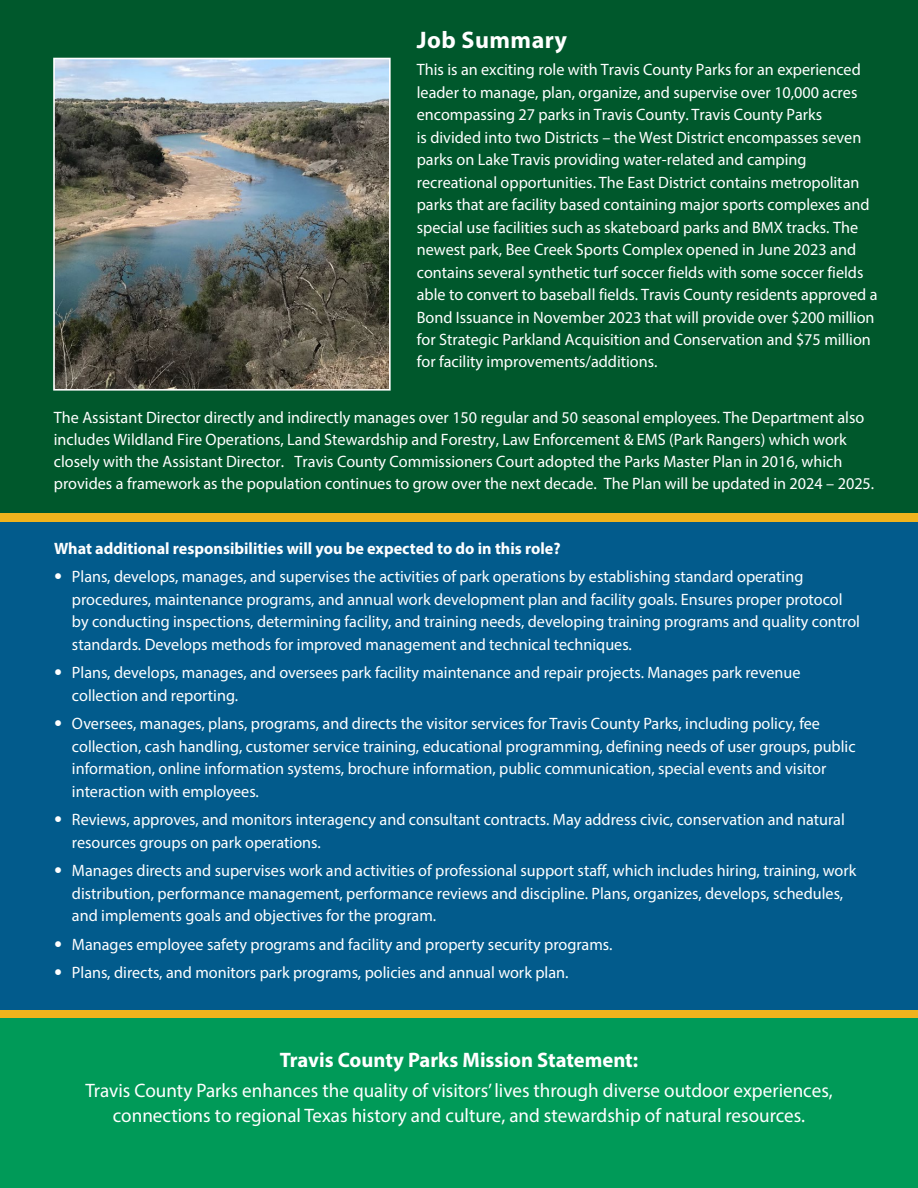
<style>
.page{position:relative;width:918px;height:1188px;background:#00582c}
.page>*{position:absolute;margin:0;border:0;box-sizing:border-box;transform-origin:0 0}
.t1{font:700 24px "Myriad Pro";letter-spacing:.02em;color:#fff}
.t2{font:700 21px "Myriad Pro";color:#fff}
.t3{font:19.5px/25.5px "Myriad Pro";color:#fff;text-align:center}
.t4{font:16.5px/22.5px "Myriad Pro";color:#fff}
.t5{font:700 16.5px "Myriad Pro";color:#fff}
.s1{font-family:"Helvetica Neue LT Std";font-weight:300;font-stretch:condensed}
</style>
<div class="page">
<div style="left:0;top:518px;width:918px;height:670px;background:#025b8c"></div>
<div style="left:0;top:513px;width:918px;height:9px;background:#f0b31d"></div>
<div style="left:0;top:1010px;width:918px;height:9px;background:#f0b31d"></div>
<img style="left:56px;top:61px;width:332px;height:327px">
<div style="left:53px;top:58px;width:338px;height:333px;border:2px solid #fff"></div>
<div style="left:0;top:1019px;width:918px;height:169px;background:#009a58"></div>
<h1 class="t1" style="left:417px;top:25px;width:152px">Job Summary</h1>
<p class="t4" style="left:417px;top:58px;width:462px">This is an exciting role with Travis County Parks for an experienced leader to manage, plan, organize, and supervise over 10,000 acres encompassing 27 parks in Travis County. Travis County Parks<br>is divided into two Districts – the West District encompasses seven parks on Lake Travis providing water-related and camping recreational opportunities. The East District contains metropolitan parks that are facility based containing major sports complexes and special use facilities such as skateboard parks and BMX tracks. The newest park, Bee Creek Sports Complex opened in June 2023 and contains several synthetic turf soccer fields with some soccer fields able to convert to baseball fields. Travis County residents approved a Bond Issuance in November 2023 that will provide over $200 million for Strategic Parkland Acquisition and Conservation and $75 million for facility improvements/additions.</p>
<p class="t4" style="left:54px;top:406px;width:822px">The Assistant Director directly and indirectly manages over 150 regular and 50 seasonal employees. The Department also includes Wildland Fire Operations, Land Stewardship and Forestry, Law Enforcement &amp; EMS (Park Rangers) which work closely with the Assistant Director. Travis County Commissioners Court adopted the Parks Master Plan in 2016, which provides a framework as the population continues to grow over the next decade. The Plan will be updated in 2024 – 2025.</p>
<p class="t5" style="left:54px;top:537px;width:508px">What additional responsibilities will you be expected to do in this role?</p>
<p class="t4" style="left:72px;top:565px;width:790px;text-indent:-18px"><span class="s1">•</span> Plans, develops, manages, and supervises the activities of park operations by establishing standard operating procedures, maintenance programs, and annual work development plan and facility goals. Ensures proper protocol by conducting inspections, determining facility, and training needs, developing training programs and quality control standards. Develops methods for improved management and technical techniques.</p>
<p class="t4" style="left:72px;top:661px;width:730px;text-indent:-18px"><span class="s1">•</span> Plans, develops, manages, and oversees park facility maintenance and repair projects. Manages park revenue collection and reporting.</p>
<p class="t4" style="left:72px;top:712px;width:785px;text-indent:-18px"><span class="s1">•</span> Oversees, manages, plans, programs, and directs the visitor services for Travis County Parks, including policy, fee collection, cash handling, customer service training, educational programming, defining needs of user groups, public information, online information systems, brochure information, public communication, special events and visitor interaction with employees.</p>
<p class="t4" style="left:72px;top:808px;width:774px;text-indent:-18px"><span class="s1">•</span> Reviews, approves, and monitors interagency and consultant contracts. May address civic, conservation and natural resources groups on park operations.</p>
<p class="t4" style="left:72px;top:859px;width:786px;text-indent:-18px"><span class="s1">•</span> Manages directs and supervises work and activities of professional support staff, which includes hiring, training, work distribution, performance management, performance reviews and discipline. Plans, organizes, develops, schedules, and implements goals and objectives for the program.</p>
<p class="t4" style="left:54px;top:933px;width:560px"><span class="s1">•</span> Manages employee safety programs and facility and property security programs.</p>
<p class="t4" style="left:54px;top:961px;width:516px"><span class="s1">•</span> Plans, directs, and monitors park programs, policies and annual work plan.</p>
<p class="t2" style="left:280px;top:1046px;width:360px">Travis County Parks Mission Statement:</p>
<p class="t3" style="left:85px;top:1077px;width:749px">Travis County Parks enhances the quality of visitors’ lives through diverse outdoor experiences, connections to regional Texas history and culture, and stewardship of natural resources.</p>
</div>
